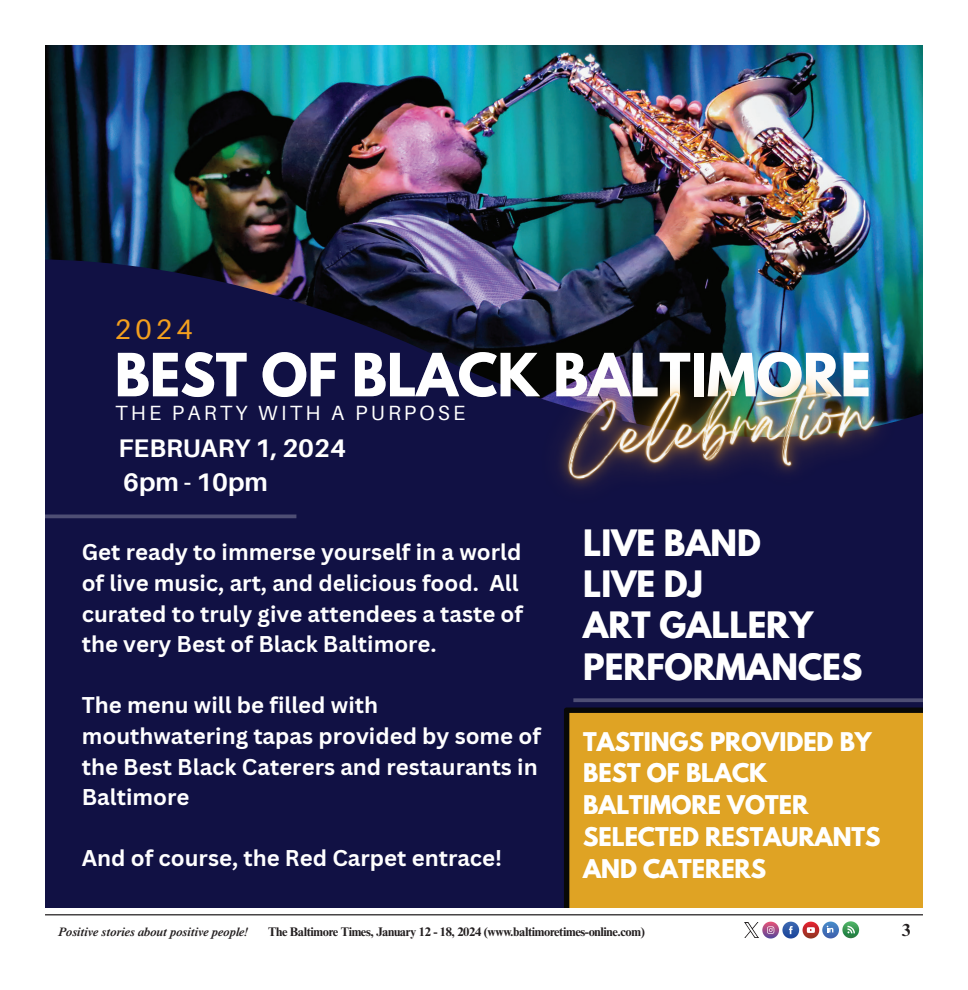
<style>
.page{position:relative;width:968px;height:990px;background:#fff}
.page>*{position:absolute;margin:0;border:0;box-sizing:border-box;transform-origin:0 0}
.t1{font:700 52.62px "League Spartan";color:#fff}
.t2{font:700 32.12px/41.4px "League Spartan";color:#fff}
.t3{font:28.12px "Aileron";color:#f29f1e}
.t4{font:700 25.5px "Aileron";color:#fff}
.t5{font:700 22.75px/31.8px "League Spartan";color:#fff}
.t6{font:700 22.25px/30.6px "Canva Sans";color:#fff}
.t7{font:20.62px "Aileron";letter-spacing:.155em;color:#fff}
.t8{font:700 17.5px "Times NRMT Std";color:#231f20}
.t9{font:700 12.5px "Times NRMT Std";letter-spacing:-.03em;color:#231f20}
.t10{font:italic 600 12.5px "Times NRMT Std";letter-spacing:-.03em;color:#231f20}
</style>
<div class="page">
<img style="left:842px;top:921px;width:17px;height:17px">
<svg style="left:847px;top:926px;width:8px;height:7px"></svg>
<img style="left:762px;top:922px;width:17px;height:17px">
<svg style="left:767px;top:926px;width:7px;height:8px"></svg>
<img style="left:782px;top:922px;width:17px;height:17px">
<svg style="left:789px;top:926px;width:3px;height:8px"></svg>
<img style="left:802px;top:922px;width:17px;height:17px">
<svg style="left:806px;top:927px;width:8px;height:6px"></svg>
<img style="left:822px;top:922px;width:17px;height:16px">
<svg style="left:826px;top:926px;width:7px;height:6px"></svg>
<img style="left:745px;top:923px;width:13px;height:14px">
<hr style="left:45px;top:914px;width:877px;height:1px;background:#231f20">
<img style="left:45px;top:45px;width:877px;height:209px">
<svg style="left:45px;top:254px;width:877px;height:524px;background:#161946"></svg>
<div style="left:45px;top:483px;width:514px;height:425px;background:#114"></div>
<div style="left:564px;top:708px;width:358px;height:200px;background:#dfa324"></div>
<img style="left:484px;top:285px;width:438px;height:300px">
<svg style="left:45px;top:514px;width:251px;height:4px"></svg>
<svg style="left:573px;top:698px;width:349px;height:4px"></svg>
<p class="t3" style="left:115px;top:314px;width:80px">2024</p>
<p class="t1" style="left:115px;top:334px;width:757px">BEST OF BLACK BALTIMORE</p>
<p class="t7" style="left:115px;top:402px;width:351px">THE PARTY WITH A PURPOSE</p>
<p class="t4" style="left:118px;top:434px;width:229px">FEBRUARY 1, 2024</p>
<p class="t4" style="left:123px;top:468px;width:146px">6pm - 10pm</p>
<p class="t6" style="left:82px;top:537px;width:443px">Get ready to immerse yourself in a world of live music, art, and delicious food. All curated to truly give attendees a taste of the very Best of Black Baltimore.</p>
<p class="t6" style="left:82px;top:690px;width:461px">The menu will be filled with mouthwatering tapas provided by some of the Best Black Caterers and restaurants in<br>Baltimore</p>
<p class="t6" style="left:82px;top:843px;width:422px">And of course, the Red Carpet entrace!</p>
<p class="t2" style="left:583px;top:522px;width:281px">LIVE BAND<br>LIVE DJ<br>ART GALLERY<br>PERFORMANCES</p>
<p class="t5" style="left:583px;top:725px;width:299px">TASTINGS PROVIDED BY<br>BEST OF BLACK<br>BALTIMORE VOTER<br>SELECTED RESTAURANTS<br>AND CATERERS</p>
<p class="t10" style="left:58px;top:925px;width:192px">Positive stories about positive people!</p>
<p class="t9" style="left:268px;top:924px;width:378px">The Baltimore Times, January 12 - 18, 2024 (www.baltimoretimes-online.com)</p>
<p class="t8" style="left:901px;top:919px;width:10px">3</p>
</div>
